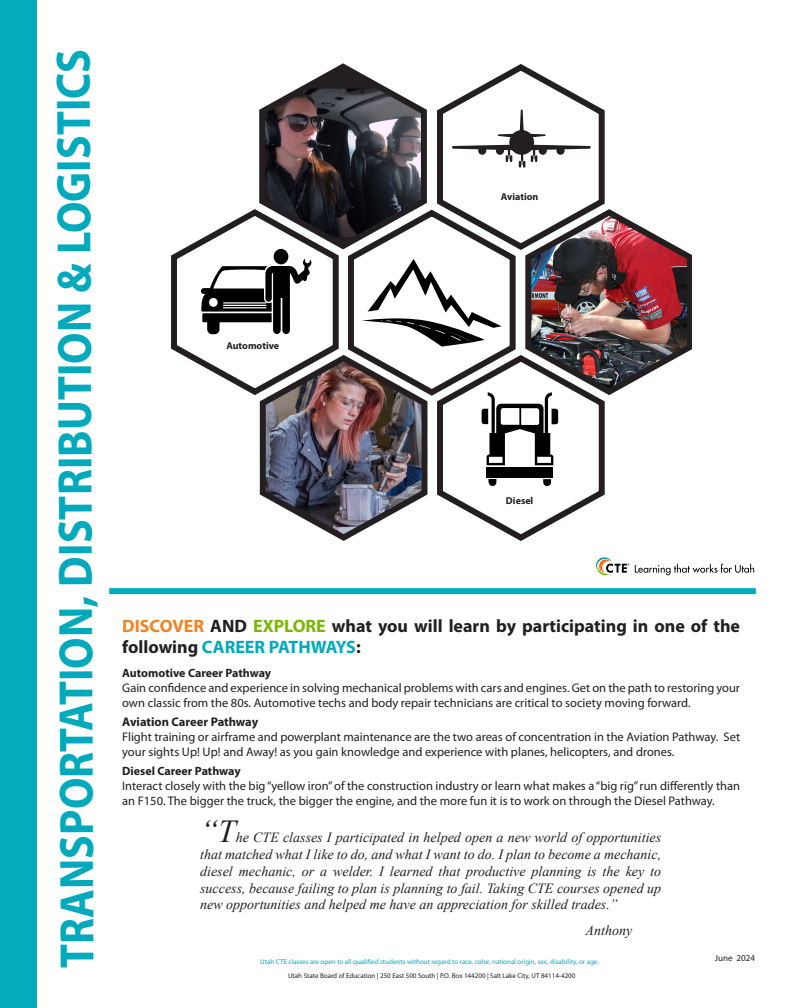
<style>
.page{position:relative;width:792px;height:1008px;background:#fff}
.page>*{position:absolute;margin:0;border:0;box-sizing:border-box;transform-origin:0 0}
.t1{font:700 48.4px "Myriad Pro";letter-spacing:-.005em;color:#00aabc;scale:.91 1}
.t2{font:italic 32px "Times New Roman";color:#231f20}
.t3{font:700 18px/21.6px "Myriad Pro";color:#231f20}
.t4{font:italic 14px/16.8px "Times New Roman";color:#231f20;text-align:justify}
.t5{font:12.5px/15px "Myriad Pro";color:#231f20}
.t6{font:700 12.5px "Myriad Pro";letter-spacing:-.005em;color:#231f20}
.t7{font:700 12px "Myriad Pro";color:#231f20}
.t8{font:700 10px "Myriad Pro";color:#231f20}
.t9{font:9px "Myriad Pro";color:#231f20}
.t10{font:7px "Myriad Pro";color:#00aabc}
.t11{font:7px "Myriad Pro";color:#231f20}
.s1{color:#f58220}
.s2{color:#78b800}
.s3{color:#00aabc}
</style>
<div class="page">
<div style="left:109px;top:588px;width:647px;height:6px;background:#00aabc"></div>
<svg style="left:635px;top:564px;width:119px;height:11px"></svg>
<svg style="left:596px;top:557px;width:33px;height:18px"></svg>
<div style="left:0;top:0;width:37px;height:1008px;background:#00aabc"></div>
<img style="left:171px;top:63px;width:521px;height:478px">
<h1 class="t1" style="left:42px;top:233px;width:204px;rotate:-90deg">OGISTICS</h1>
<h1 class="t1" style="left:44px;top:918px;width:756px;rotate:-90deg">ANSPORTATION, DISTRIBUTION &amp; L</h1>
<h1 class="t1" style="left:46px;top:968px;width:57px;rotate:-90deg">TR</h1>
<p class="t8" style="left:226px;top:339px;width:54px">Automotive</p>
<p class="t8" style="left:501px;top:190px;width:39px">Aviation</p>
<p class="t8" style="left:506px;top:494px;width:29px">Diesel</p>
<h3 class="t3" style="left:122px;top:614px;width:619px"><span class="s1">DISCOVER</span> AND <span class="s2">EXPLORE</span> what you will learn by participating in one of the following <span class="s3">CAREER PATHWAYS</span>:</h3>
<p class="t7" style="left:122px;top:665px;width:151px">Automotive Career Pathway</p>
<p class="t5" style="left:122px;top:680px;width:619px">Gain confidence and experience in solving mechanical problems with cars and engines. Get on the path to restoring your own classic from the 80s. Automotive techs and body repair technicians are critical to society moving forward.</p>
<p class="t6" style="left:122px;top:714px;width:138px">Aviation Career Pathway</p>
<p class="t5" style="left:122px;top:729px;width:619px">Flight training or airframe and powerplant maintenance are the two areas of concentration in the Aviation Pathway. Set your sights Up! Up! and Away! as you gain knowledge and experience with planes, helicopters, and drones.</p>
<p class="t7" style="left:122px;top:763px;width:120px">Diesel Career Pathway</p>
<p class="t5" style="left:122px;top:778px;width:619px">Interact closely with the big “yellow iron” of the construction industry or learn what makes a “big rig” run differently than an F150. The bigger the truck, the bigger the engine, and the more fun it is to work on through the Diesel Pathway.</p>
<h2 class="t2" style="left:200px;top:809px;width:37px">“T</h2>
<p class="t4" style="left:200px;top:829px;width:463px;text-indent:36px">he CTE classes I participated in helped open a new world of opportunities that matched what I like to do, and what I want to do. I plan to become a mechanic, diesel mechanic, or a welder. I learned that productive planning is the key to success, because failing to plan is planning to fail. Taking CTE courses opened up new opportunities and helped me have an appreciation for skilled trades.”</p>
<p class="t4" style="left:586px;top:922px;width:48px">Anthony</p>
<p class="t10" style="left:260px;top:957px;width:340px">Utah CTE classes are open to all qualified students without regard to race, color, national origin, sex, disability, or age.</p>
<p class="t11" style="left:288px;top:972px;width:289px">Utah State Board of Education | 250 East 500 South | P.O. Box 144200 | Salt Lake City, UT 84114-4200</p>
<p class="t9" style="left:715px;top:952px;width:42px">June 2024</p>
</div>
